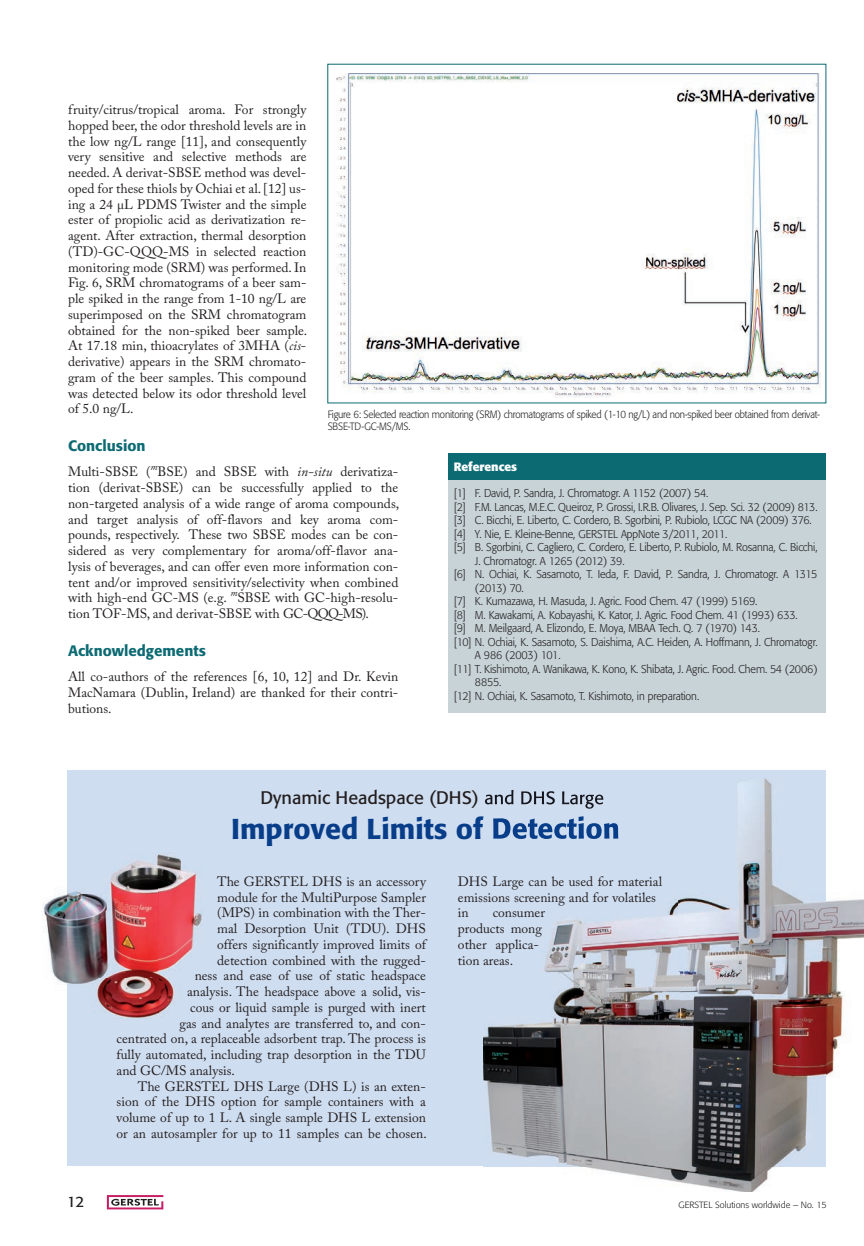
<style>
.page{position:relative;width:864px;height:1246px;background:#fff}
.page>*{position:absolute;margin:0;border:0;box-sizing:border-box;transform-origin:0 0}
.t1{font:500 28.5px "Formata";color:#083e89}
.t2{font:18px "Formata";color:#231f20}
.t3{font:500 15px "Formata";color:#0c6a73}
.t4{font:15px "Formata";color:#231f20}
.t5{font:13.5px/15.8px "Adobe Caslon Pro";color:#231f20;text-align:justify}
.t6{font:700 12px "Formata";color:#fff}
.t7{font:300 11.25px "Formata";letter-spacing:-.01em;color:#231f20;scale:.95 1}
.t8{font:300 10.5px/12px "Formata";letter-spacing:-.02em;color:#231f20;scale:.92 1}
.t9{font:300 9px "Formata";color:#231f20}
.s1{font-style:italic}
</style>
<div class="page">
<img style="left:336px;top:73px;width:483px;height:324px">
<div style="left:447px;top:479px;width:378px;height:234px;background:#c7d3d7"></div>
<div style="left:447px;top:453px;width:378px;height:26px;background:#0c6a73"></div>
<div style="left:67px;top:770px;width:758px;height:396px;background:#cfddf0"></div>
<img style="left:42px;top:854px;width:160px;height:164px">
<img style="left:816px;top:778px;width:47px;height:389px">
<img style="left:483px;top:1166px;width:333px;height:25px">
<img style="left:483px;top:778px;width:342px;height:388px">
<img style="left:483px;top:790px;width:120px;height:19px">
<img style="left:483px;top:816px;width:135px;height:30px">
<svg style="left:107px;top:1195px;width:56px;height:14px"></svg>
<p class="t5" style="left:68px;top:101px;width:241px">fruity/citrus/tropical aroma. For strongly hopped beer, the odor threshold levels are in the low ng/L range [11], and consequently very sensitive and selective methods are needed. A derivat-SBSE method was devel&shy;oped for these thiols by Ochiai et al. [12] us&shy;ing a 24 µL PDMS Twister and the simple ester of propiolic acid as derivatization re&shy;agent. After extraction, thermal desorption (TD)-GC-QQQ-MS in selected reaction monitoring mode (SRM) was performed. In Fig. 6, SRM chromatograms of a beer sam&shy;ple spiked in the range from 1-10 ng/L are superimposed on the SRM chromatogram obtained for the non-spiked beer sample.<br>At 17.18 min, thioacrylates of 3MHA (<span class="s1">cis&shy;</span>derivative) appears in the SRM chromato&shy;gram of the beer samples. This compound was detected below its odor threshold level of 5.0 ng/L.</p>
<p class="t3" style="left:68px;top:436px;width:79px">Conclusion</p>
<p class="t5" style="left:68px;top:464px;width:332px">Multi-SBSE (<sup>m</sup>BSE) and SBSE with <span class="s1">in-situ</span> derivatiza&shy;tion (derivat-SBSE) can be successfully applied to the non-targeted analysis of a wide range of aroma compounds, and target analysis of off-flavors and key aroma com&shy;pounds, respectively. These two SBSE modes can be con&shy;sidered as very complementary for aroma/off-flavor ana&shy;lysis of beverages, and can offer even more information con&shy;tent and/or improved sensitivity/selectivity when combined with high-end GC-MS (e.g. <sup>m</sup>SBSE with GC-high-resolu&shy;tion TOF-MS, and derivat-SBSE with GC-QQQ-MS).</p>
<p class="t3" style="left:68px;top:641px;width:139px">Acknowledgements</p>
<p class="t5" style="left:68px;top:668px;width:331px">All co-authors of the references [6, 10, 12] and Dr. Kevin MacNamara (Dublin, Ireland) are thanked for their contri&shy;butions.</p>
<p class="t8" style="left:327px;top:409px;width:536px">Figure 6: Selected reaction monitoring (SRM) chromatograms of spiked (1-10 ng/L) and non-spiked beer obtained from derivat-<br>SBSE-TD-GC-MS/MS.</p>
<p class="t6" style="left:453px;top:459px;width:65px">References</p>
<p class="t7" style="left:453px;top:487px;width:269px">[1] F. David, P. Sandra, J. Chromatogr. A 1152 (2007) 54.</p>
<p class="t7" style="left:453px;top:500px;width:384px">[2] F.M. Lancas, M.E.C. Queiroz, P. Grossi, I.R.B. Olivares, J. Sep. Sci. 32 (2009) 813.</p>
<p class="t7" style="left:453px;top:514px;width:378px">[3] C. Bicchi, E. Liberto, C. Cordero, B. Sgorbini, P. Rubiolo, LCGC NA (2009) 376.</p>
<p class="t7" style="left:453px;top:527px;width:289px">[4] Y. Nie, E. Kleine-Benne, GERSTEL AppNote 3/2011, 2011.</p>
<p class="t7" style="left:453px;top:541px;width:384px">[5] B. Sgorbini, C. Cagliero, C. Cordero, E. Liberto, P. Rubiolo, M. Rosanna, C. Bicchi,</p>
<p class="t7" style="left:475px;top:554px;width:159px">J. Chromatogr. A 1265 (2012) 39.</p>
<p class="t7" style="left:453px;top:568px;width:384px">[6] N. Ochiai, K. Sasamoto, T. Ieda, F. David, P. Sandra, J. Chromatogr. A 1315</p>
<p class="t7" style="left:475px;top:581px;width:53px">(2013) 70.</p>
<p class="t7" style="left:453px;top:595px;width:321px">[7] K. Kumazawa, H. Masuda, J. Agric. Food Chem. 47 (1999) 5169.</p>
<p class="t7" style="left:453px;top:608px;width:363px">[8] M. Kawakami, A. Kobayashi, K. Kator, J. Agric. Food Chem. 41 (1993) 633.</p>
<p class="t7" style="left:453px;top:622px;width:324px">[9] M. Meilgaard, A. Elizondo, E. Moya, MBAA Tech. Q. 7 (1970) 143.</p>
<p class="t7" style="left:453px;top:635px;width:384px">[10] N. Ochiai, K. Sasamoto, S. Daishima, A.C. Heiden, A. Hoffmann, J. Chromatogr.</p>
<p class="t7" style="left:475px;top:649px;width:92px">A 986 (2003) 101.</p>
<p class="t7" style="left:453px;top:662px;width:384px">[11] T. Kishimoto, A. Wanikawa, K. Kono, K. Shibata, J. Agric. Food. Chem. 54 (2006)</p>
<p class="t7" style="left:475px;top:676px;width:29px">8855.</p>
<p class="t7" style="left:453px;top:689px;width:260px">[12] N. Ochiai, K. Sasamoto, T. Kishimoto, in preparation.</p>
<h2 class="t2" style="left:260px;top:787px;width:345px">Dynamic Headspace (DHS) and DHS Large</h2>
<h1 class="t1" style="left:231px;top:811px;width:390px">Improved Limits of Detection</h1>
<p class="t5" style="left:217px;top:873px;width:210px">The GERSTEL DHS is an accessory</p>
<p class="t5" style="left:217px;top:889px;width:210px">module for the MultiPurpose Sampler</p>
<p class="t5" style="left:217px;top:905px;width:210px">(MPS) in combination with the Ther-</p>
<p class="t5" style="left:217px;top:920px;width:210px">mal Desorption Unit (TDU). DHS</p>
<p class="t5" style="left:217px;top:936px;width:210px">offers significantly improved limits of</p>
<p class="t5" style="left:217px;top:952px;width:210px">detection combined with the rugged-</p>
<p class="t5" style="left:194px;top:968px;width:232px">ness and ease of use of static headspace</p>
<p class="t5" style="left:187px;top:984px;width:240px">analysis. The headspace above a solid, vis-</p>
<p class="t5" style="left:190px;top:999px;width:237px">cous or liquid sample is purged with inert</p>
<p class="t5" style="left:179px;top:1015px;width:247px">gas and analytes are transferred to, and con-</p>
<p class="t5" style="left:116px;top:1031px;width:311px">centrated on, a replaceable adsorbent trap. The process is</p>
<p class="t5" style="left:116px;top:1047px;width:310px">fully automated, including trap desorption in the TDU</p>
<p class="t5" style="left:116px;top:1062px;width:120px">and GC/MS analysis.</p>
<p class="t5" style="left:138px;top:1078px;width:289px">The GERSTEL DHS Large (DHS L) is an exten-</p>
<p class="t5" style="left:116px;top:1094px;width:311px">sion of the DHS option for sample containers with a</p>
<p class="t5" style="left:116px;top:1110px;width:311px">volume of up to 1 L. A single sample DHS L extension</p>
<p class="t5" style="left:116px;top:1125px;width:311px">or an autosampler for up to 11 samples can be chosen.</p>
<p class="t5" style="left:457px;top:873px;width:205px;text-align:left">DHS Large can be used for material emissions screening and for volatiles in</p>
<p class="t5" style="left:457px;top:905px;width:88px;text-align:left;text-indent:35px">consumer products mong other applica&shy;tion areas.</p>
<p class="t4" style="left:67px;top:1193px;width:18px">12</p>
<p class="t9" style="left:678px;top:1199px;width:149px">GERSTEL Solutions worldwide – No. 15</p>
</div>
